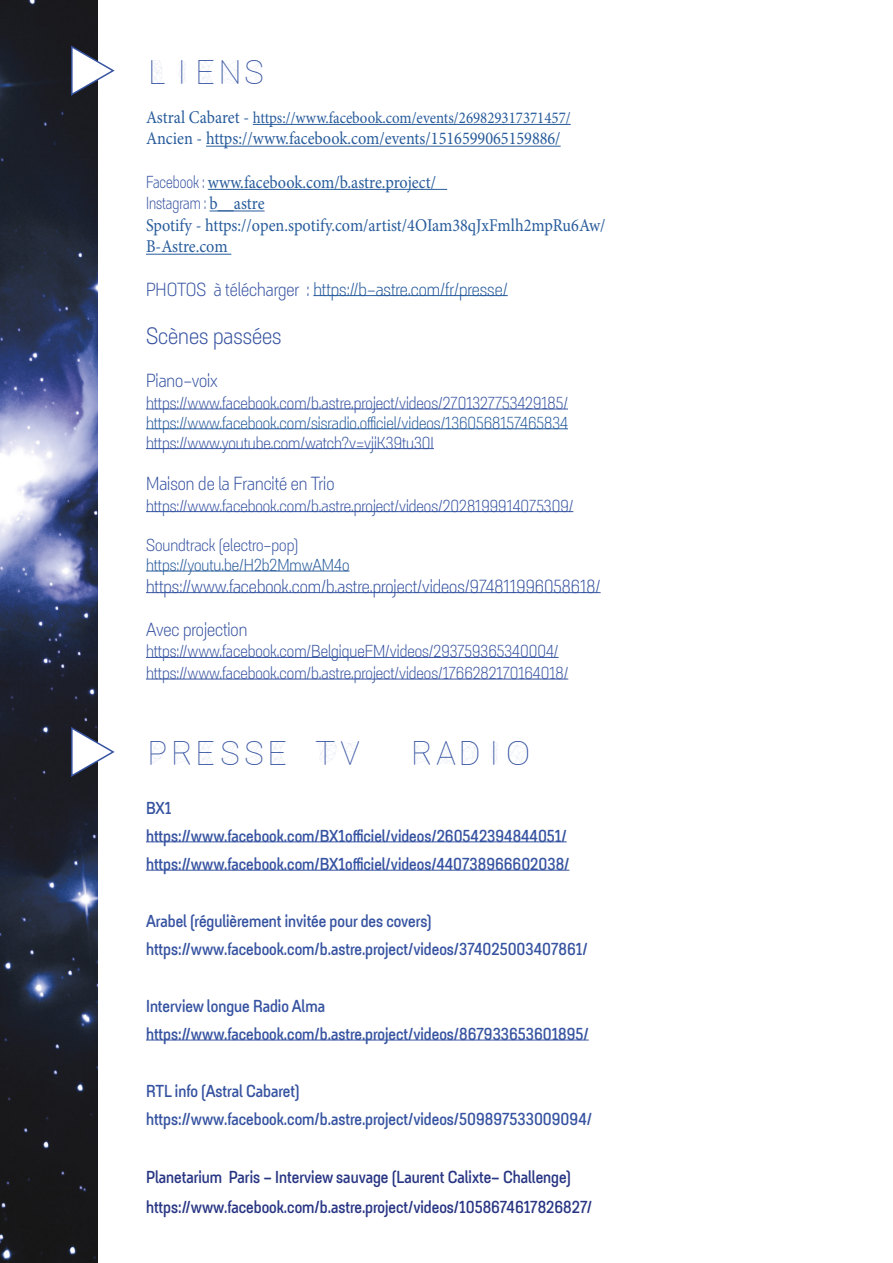
<style>
.page{position:relative;width:893px;height:1263px;background:#fff}
.page>*{position:absolute;margin:0;border:0;box-sizing:border-box;transform-origin:0 0}
.t1{font:24px "Amethyst";color:#3653a1}
.t2{font:22.5px "Itaca";color:#3653a1}
.t3{font:18px/21.6px "Minion Pro";color:#275b9b;scale:.9 1}
.t4{font:18px "Itaca";color:#3653a1}
.t5{font:18px "Itaca";color:#275b9b}
.t6{font:700 16.5px/28.3px "Itaca";color:#3653a1}
.t7{font:16.5px/21.6px "Itaca";color:#3653a1}
.t8{font:700 16.5px/29.8px "Itaca";color:#283583}
.t9{font:16.5px "Itaca";color:#275b9b}
.t10{font:16.5px "Minion Pro";color:#275b9b;scale:.9 1}
.t11{font:16.5px "Itaca";color:#3653a1;scale:.9 1}
.s1{color:#fff}
.s2{font-size:18px}
.s3{font-family:"Itaca";font-size:16.5px;color:#3653a1}
.s4{font-family:"Minion Pro";font-size:18px;color:#275b9b}
.s5{color:#3653a1}
</style>
<div class="page">
<img style="left:0;top:0;width:98px;height:1263px">
<hr style="left:253px;top:124px;width:318px;height:1px;background:#275b9b">
<hr style="left:206px;top:146px;width:355px;height:1px;background:#275b9b">
<hr style="left:208px;top:189px;width:239px;height:1px;background:#275b9b">
<hr style="left:210px;top:211px;width:55px;height:1px;background:#275b9b">
<hr style="left:146px;top:254px;width:85px;height:1px;background:#275b9b">
<hr style="left:313px;top:295px;width:195px;height:1px;background:#275b9b">
<hr style="left:146px;top:409px;width:422px;height:1px;background:#3653a1">
<hr style="left:146px;top:429px;width:422px;height:1px;background:#275b9b">
<hr style="left:146px;top:448px;width:288px;height:1px;background:#3653a1">
<hr style="left:146px;top:511px;width:427px;height:1px;background:#3653a1">
<hr style="left:146px;top:571px;width:203px;height:1px;background:#275b9b">
<hr style="left:146px;top:592px;width:455px;height:1px;background:#3653a1">
<hr style="left:146px;top:657px;width:413px;height:1px;background:#3653a1">
<hr style="left:146px;top:679px;width:422px;height:1px;background:#3653a1">
<hr style="left:146px;top:842px;width:421px;height:1px;background:#3653a1">
<hr style="left:146px;top:870px;width:423px;height:1px;background:#3653a1">
<hr style="left:146px;top:1040px;width:443px;height:1px;background:#3653a1">
<svg style="left:70px;top:43px;width:45px;height:55px"></svg>
<svg style="left:70px;top:724px;width:45px;height:56px"></svg>
<h1 class="t1" style="left:68px;top:62px;width:199px"><span class="s1">◆</span> LIENS</h1>
<p class="t10" style="left:146px;top:106px;width:473px"><span class="s2">Astral Cabaret -</span> https://www.facebook.com/events/269829317371457/</p>
<p class="t3" style="left:146px;top:128px;width:462px">Ancien - https://www.facebook.com/events/1516599065159886/</p>
<p class="t3" style="left:146px;top:171px;width:324px"><span class="s3">Facebook :</span> www.facebook.com/b.astre.project/</p>
<p class="t11" style="left:146px;top:190px;width:133px">Instagram : <span class="s4">b__astre</span></p>
<p class="t3" style="left:146px;top:214px;width:512px">Spotify - https://open.spotify.com/artist/4OIam38qJxFmlh2mpRu6Aw/<br>B-Astre.com</p>
<p class="t5" style="left:146px;top:275px;width:363px"><span class="s5">PHOTOS à télécharger :</span> https://b-astre.com/fr/presse/</p>
<h2 class="t2" style="left:146px;top:318px;width:137px">Scènes passées</h2>
<p class="t4" style="left:146px;top:367px;width:73px">Piano-voix</p>
<p class="t7" style="left:146px;top:391px;width:423px">https://www.facebook.com/b.astre.project/videos/2701327753429185/</p>
<p class="t9" style="left:146px;top:410px;width:423px">https://www.facebook.com/sisradio.officiel/videos/1360568157465834</p>
<p class="t7" style="left:146px;top:431px;width:289px">https://www.youtube.com/watch?v=vjiK39tu30I</p>
<p class="t4" style="left:146px;top:469px;width:190px">Maison de la Francité en Trio</p>
<p class="t7" style="left:146px;top:494px;width:429px">https://www.facebook.com/b.astre.project/videos/2028199914075309/</p>
<p class="t7" style="left:146px;top:533px;width:154px">Soundtrack (electro-pop)</p>
<p class="t9" style="left:146px;top:552px;width:205px">https://youtu.be/H2b2MmwAM4o</p>
<p class="t4" style="left:146px;top:572px;width:456px">https://www.facebook.com/b.astre.project/videos/974811996058618/</p>
<p class="t4" style="left:146px;top:615px;width:103px">Avec projection</p>
<p class="t7" style="left:146px;top:640px;width:424px">https://www.facebook.com/BelgiqueFM/videos/293759365340004/ https://www.facebook.com/b.astre.project/videos/1766282170164018/</p>
<h1 class="t1" style="left:68px;top:743px;width:295px"><span class="s1">◆</span> PRESSE TV</h1>
<h1 class="t1" style="left:410px;top:743px;width:121px">RADIO</h1>
<p class="t6" style="left:146px;top:792px;width:425px">BX1 https://www.facebook.com/BX1officiel/videos/260542394844051/ https://www.facebook.com/BX1officiel/videos/440738966602038/</p>
<p class="t6" style="left:146px;top:906px;width:443px">Arabel (régulièrement invitée pour des covers) https://www.facebook.com/b.astre.project/videos/374025003407861/</p>
<p class="t6" style="left:146px;top:990px;width:444px">Interview longue Radio Alma https://www.facebook.com/b.astre.project/videos/867933653601895/</p>
<p class="t6" style="left:146px;top:1075px;width:447px">RTL info (Astral Cabaret) https://www.facebook.com/b.astre.project/videos/509897533009094/</p>
<p class="t8" style="left:146px;top:1161px;width:448px">Planetarium Paris - Interview sauvage (Laurent Calixte- Challenge) https://www.facebook.com/b.astre.project/videos/1058674617826827/</p>
</div>
